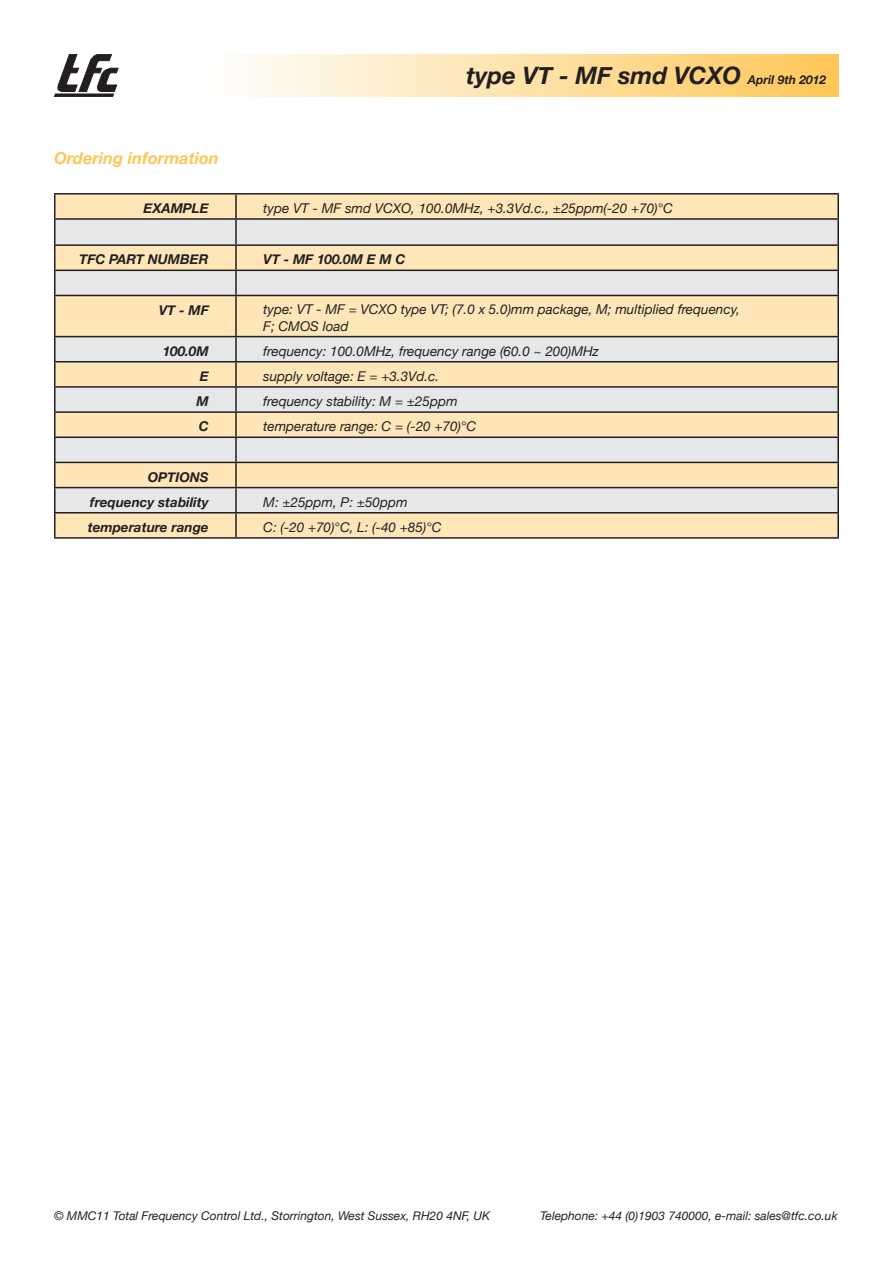
<style>
.page{position:relative;width:893px;height:1263px;background:#fff}
.page>*{position:absolute;margin:0;border:0;box-sizing:border-box;transform-origin:0 0}
.t1{font:italic 700 24px "Helvetica Neue";color:#231f20}
.t2{font:italic 700 16.5px "Helvetica Neue";color:#fec757}
.t3{font:italic 13.5px "Helvetica Neue";color:#231f20}
.t4{font:italic 700 13.5px "Helvetica Neue";color:#231f20}
.t5{font:italic 12px "Helvetica Neue";color:#231f20}
.s1{font-size:12px}
</style>
<div class="page">
<svg style="left:54px;top:54px;width:64px;height:43px"></svg>
<div style="left:209px;top:54px;width:630px;height:43px;background:linear-gradient(to right,#fefefd,#fec757)"></div>
<div style="left:56px;top:195px;width:781px;height:342px;background:#fee6b8"></div>
<svg style="left:56px;top:220px;width:781px;height:292px;background:#efe4cf"></svg>
<hr style="left:54px;top:193px;width:182px;height:2px;background:#231f20">
<hr style="left:54px;top:195px;width:2px;height:23px;background:#231f20">
<hr style="left:236px;top:193px;width:603px;height:2px;background:#231f20">
<hr style="left:235px;top:195px;width:2px;height:23px;background:#231f20">
<hr style="left:837px;top:195px;width:2px;height:23px;background:#231f20">
<hr style="left:54px;top:218px;width:182px;height:2px;background:#231f20">
<hr style="left:54px;top:220px;width:2px;height:24px;background:#231f20">
<hr style="left:236px;top:218px;width:603px;height:2px;background:#231f20">
<hr style="left:235px;top:220px;width:2px;height:24px;background:#231f20">
<hr style="left:837px;top:220px;width:2px;height:24px;background:#231f20">
<hr style="left:54px;top:244px;width:182px;height:2px;background:#231f20">
<hr style="left:54px;top:246px;width:2px;height:24px;background:#231f20">
<hr style="left:236px;top:244px;width:603px;height:2px;background:#231f20">
<hr style="left:235px;top:246px;width:2px;height:24px;background:#231f20">
<hr style="left:837px;top:246px;width:2px;height:24px;background:#231f20">
<hr style="left:54px;top:270px;width:182px;height:1px;background:#231f20">
<hr style="left:54px;top:271px;width:2px;height:24px;background:#231f20">
<hr style="left:236px;top:270px;width:603px;height:1px;background:#231f20">
<hr style="left:235px;top:271px;width:2px;height:24px;background:#231f20">
<hr style="left:837px;top:271px;width:2px;height:24px;background:#231f20">
<hr style="left:54px;top:295px;width:182px;height:1px;background:#231f20">
<hr style="left:54px;top:296px;width:2px;height:40px;background:#231f20">
<hr style="left:236px;top:295px;width:603px;height:1px;background:#231f20">
<hr style="left:235px;top:296px;width:2px;height:40px;background:#231f20">
<hr style="left:837px;top:296px;width:2px;height:40px;background:#231f20">
<hr style="left:54px;top:336px;width:182px;height:1px;background:#231f20">
<hr style="left:54px;top:337px;width:2px;height:24px;background:#231f20">
<hr style="left:236px;top:336px;width:603px;height:1px;background:#231f20">
<hr style="left:235px;top:337px;width:2px;height:24px;background:#231f20">
<hr style="left:837px;top:337px;width:2px;height:24px;background:#231f20">
<hr style="left:54px;top:361px;width:182px;height:1px;background:#231f20">
<hr style="left:54px;top:362px;width:2px;height:24px;background:#231f20">
<hr style="left:236px;top:361px;width:603px;height:1px;background:#231f20">
<hr style="left:235px;top:362px;width:2px;height:24px;background:#231f20">
<hr style="left:837px;top:362px;width:2px;height:24px;background:#231f20">
<hr style="left:54px;top:386px;width:182px;height:2px;background:#231f20">
<hr style="left:54px;top:388px;width:2px;height:23px;background:#231f20">
<hr style="left:236px;top:386px;width:603px;height:2px;background:#231f20">
<hr style="left:235px;top:388px;width:2px;height:23px;background:#231f20">
<hr style="left:837px;top:388px;width:2px;height:23px;background:#231f20">
<hr style="left:54px;top:411px;width:182px;height:2px;background:#231f20">
<hr style="left:54px;top:413px;width:2px;height:23px;background:#231f20">
<hr style="left:236px;top:411px;width:603px;height:2px;background:#231f20">
<hr style="left:235px;top:413px;width:2px;height:23px;background:#231f20">
<hr style="left:837px;top:413px;width:2px;height:23px;background:#231f20">
<hr style="left:54px;top:436px;width:182px;height:2px;background:#231f20">
<hr style="left:54px;top:438px;width:2px;height:24px;background:#231f20">
<hr style="left:236px;top:436px;width:603px;height:2px;background:#231f20">
<hr style="left:235px;top:438px;width:2px;height:24px;background:#231f20">
<hr style="left:837px;top:438px;width:2px;height:24px;background:#231f20">
<hr style="left:54px;top:462px;width:182px;height:1px;background:#231f20">
<hr style="left:54px;top:463px;width:2px;height:24px;background:#231f20">
<hr style="left:236px;top:462px;width:603px;height:1px;background:#231f20">
<hr style="left:235px;top:463px;width:2px;height:24px;background:#231f20">
<hr style="left:837px;top:463px;width:2px;height:24px;background:#231f20">
<hr style="left:54px;top:487px;width:182px;height:1px;background:#231f20">
<hr style="left:54px;top:488px;width:2px;height:24px;background:#231f20">
<hr style="left:236px;top:487px;width:603px;height:1px;background:#231f20">
<hr style="left:235px;top:488px;width:2px;height:24px;background:#231f20">
<hr style="left:837px;top:488px;width:2px;height:24px;background:#231f20">
<hr style="left:54px;top:512px;width:182px;height:1px;background:#231f20">
<hr style="left:54px;top:513px;width:2px;height:24px;background:#231f20">
<hr style="left:236px;top:512px;width:603px;height:1px;background:#231f20">
<hr style="left:235px;top:513px;width:2px;height:24px;background:#231f20">
<hr style="left:837px;top:513px;width:2px;height:24px;background:#231f20">
<hr style="left:54px;top:537px;width:182px;height:2px;background:#231f20">
<hr style="left:236px;top:537px;width:603px;height:2px;background:#231f20">
<p class="t2" style="left:54px;top:148px;width:166px">Ordering information</p>
<p class="t1" style="left:466px;top:60px;width:362px">type VT - MF smd VCXO <span class="s1">April 9th 2012</span></p>
<p class="t4" style="left:143px;top:200px;width:67px">EXAMPLE</p>
<p class="t3" style="left:263px;top:200px;width:411px">type VT - MF smd VCXO, 100.0MHz, +3.3Vd.c., ±25ppm(-20 +70)°C</p>
<p class="t4" style="left:79px;top:251px;width:131px">TFC PART NUMBER</p>
<p class="t4" style="left:263px;top:251px;width:144px">VT - MF 100.0M E M C</p>
<p class="t4" style="left:159px;top:301px;width:52px">VT - MF</p>
<p class="t3" style="left:263px;top:301px;width:478px">type: VT - MF = VCXO type VT; (7.0 x 5.0)mm package, M; multiplied frequency,</p>
<p class="t3" style="left:263px;top:318px;width:87px">F; CMOS load</p>
<p class="t4" style="left:163px;top:343px;width:48px">100.0M</p>
<p class="t3" style="left:263px;top:343px;width:337px">frequency: 100.0MHz, frequency range (60.0 ~ 200)MHz</p>
<p class="t4" style="left:200px;top:368px;width:11px">E</p>
<p class="t3" style="left:263px;top:368px;width:177px">supply voltage: E = +3.3Vd.c.</p>
<p class="t4" style="left:196px;top:393px;width:14px">M</p>
<p class="t3" style="left:263px;top:393px;width:196px">frequency stability: M = ±25ppm</p>
<p class="t4" style="left:199px;top:418px;width:12px">C</p>
<p class="t3" style="left:263px;top:418px;width:214px">temperature range: C = (-20 +70)°C</p>
<p class="t4" style="left:148px;top:468px;width:63px">OPTIONS</p>
<p class="t4" style="left:90px;top:494px;width:120px">frequency stability</p>
<p class="t3" style="left:263px;top:494px;width:146px">M: ±25ppm, P: ±50ppm</p>
<p class="t4" style="left:88px;top:519px;width:122px">temperature range</p>
<p class="t3" style="left:263px;top:519px;width:180px">C: (-20 +70)°C, L: (-40 +85)°C</p>
<p class="t5" style="left:54px;top:1209px;width:437px">© MMC11 Total Frequency Control Ltd., Storrington, West Sussex, RH20 4NF, UK</p>
<p class="t5" style="left:540px;top:1209px;width:299px">Telephone: +44 (0)1903 740000, e-mail: sales@tfc.co.uk</p>
</div>
